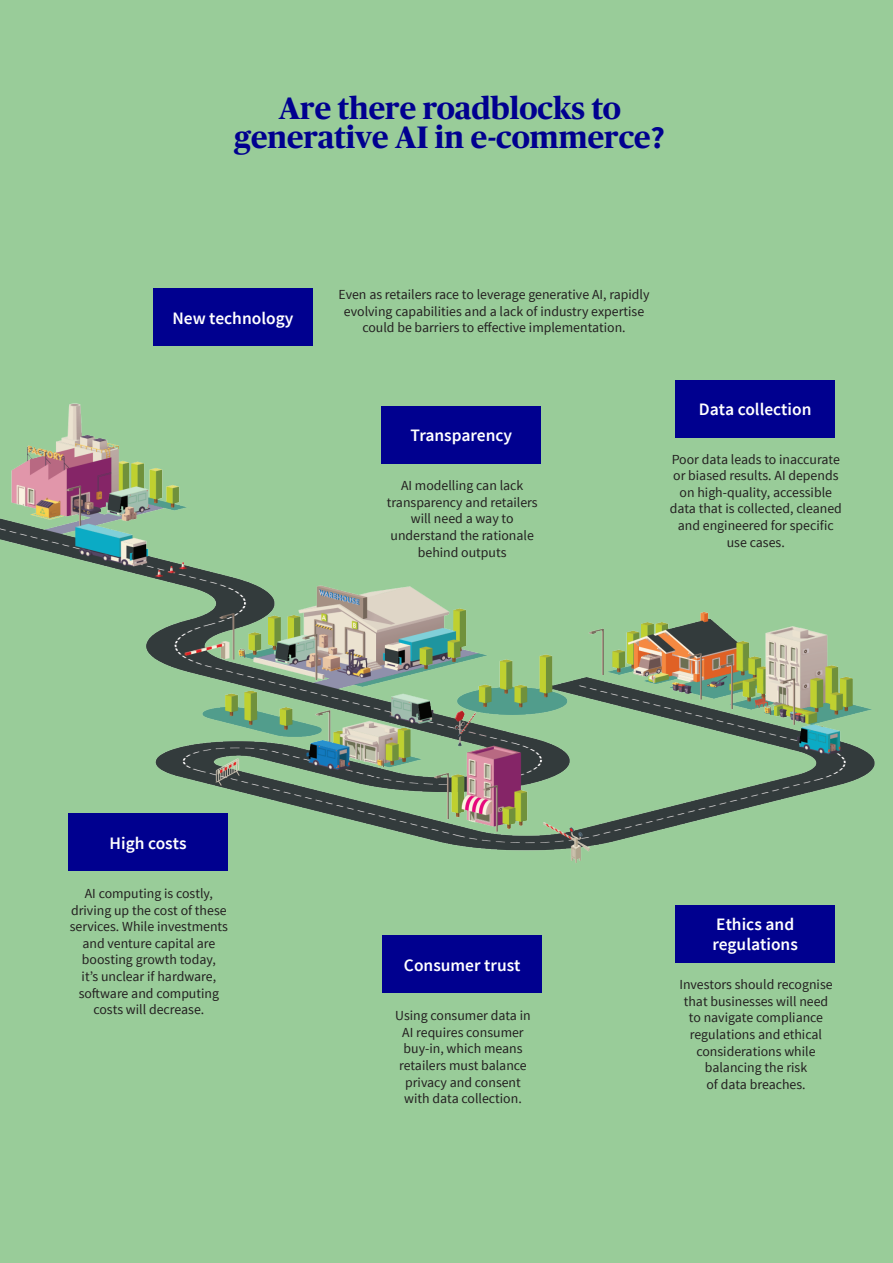
<style>
.page{position:relative;width:893px;height:1263px;background:#9c9}
.page>*{position:absolute;margin:0;border:0;box-sizing:border-box;transform-origin:0 0}
.Titre_paragraphe{font:700 31.2px/29.8px "Publico Headline Web";color:#00008f;text-align:center}
.t1{font:600 17.4px/20.4px "Source Sans Pro";color:#fff}
.t2{font:13.8px/16.5px "Source Sans Pro";color:#231f20;text-align:center}
.s1{font-family:"Source Sans Pro"}
</style>
<div class="page">
<img style="left:0;top:389px;width:875px;height:604px">
<div style="left:153px;top:289px;width:159px;height:57px;background:#00008f"></div>
<div style="left:382px;top:406px;width:159px;height:57px;background:#00008f"></div>
<div style="left:69px;top:814px;width:159px;height:57px;background:#00008f"></div>
<div style="left:383px;top:936px;width:159px;height:57px;background:#00008f"></div>
<div style="left:676px;top:905px;width:159px;height:57px;background:#00008f"></div>
<div style="left:676px;top:380px;width:159px;height:57px;background:#00008f"></div>
<p class="Titre_paragraphe" style="left:235px;top:95px;width:432px">Are there roadblocks to generative AI in e-commerce<span class="s1">?</span></p>
<p class="t1" style="left:172px;top:308px;width:122px">New technology</p>
<p class="t2" style="left:338px;top:286px;width:313px">Even as retailers race to leverage generative AI, rapidly evolving capabilities and a lack of industry expertise could be barriers to effective implementation.</p>
<p class="t1" style="left:411px;top:425px;width:103px">Transparency</p>
<p class="t2" style="left:387px;top:478px;width:152px">AI modelling can lack transparency and retailers will need a way to understand the rationale behind outputs</p>
<p class="t1" style="left:699px;top:400px;width:114px">Data collection</p>
<p class="t2" style="left:670px;top:451px;width:174px">Poor data leads to inaccurate or biased results. AI depends on high-quality, accessible data that is collected, cleaned and engineered for specific use cases.</p>
<p class="t1" style="left:110px;top:833px;width:79px">High costs</p>
<p class="t2" style="left:70px;top:885px;width:160px">AI computing is costly, driving up the cost of these services. While investments and venture capital are boosting growth today,<br>it’s unclear if hardware, software and computing costs will decrease.</p>
<p class="t1" style="left:404px;top:955px;width:118px">Consumer trust</p>
<p class="t2" style="left:395px;top:1008px;width:137px">Using consumer data in<br>AI requires consumer buy-in, which means retailers must balance privacy and consent with data collection.</p>
<p class="t1" style="left:712px;top:914px;width:87px">Ethics and regulations</p>
<p class="t2" style="left:679px;top:977px;width:155px">Investors should recognise that businesses will need to navigate compliance regulations and ethical considerations while balancing the risk<br>of data breaches.</p>
</div>
